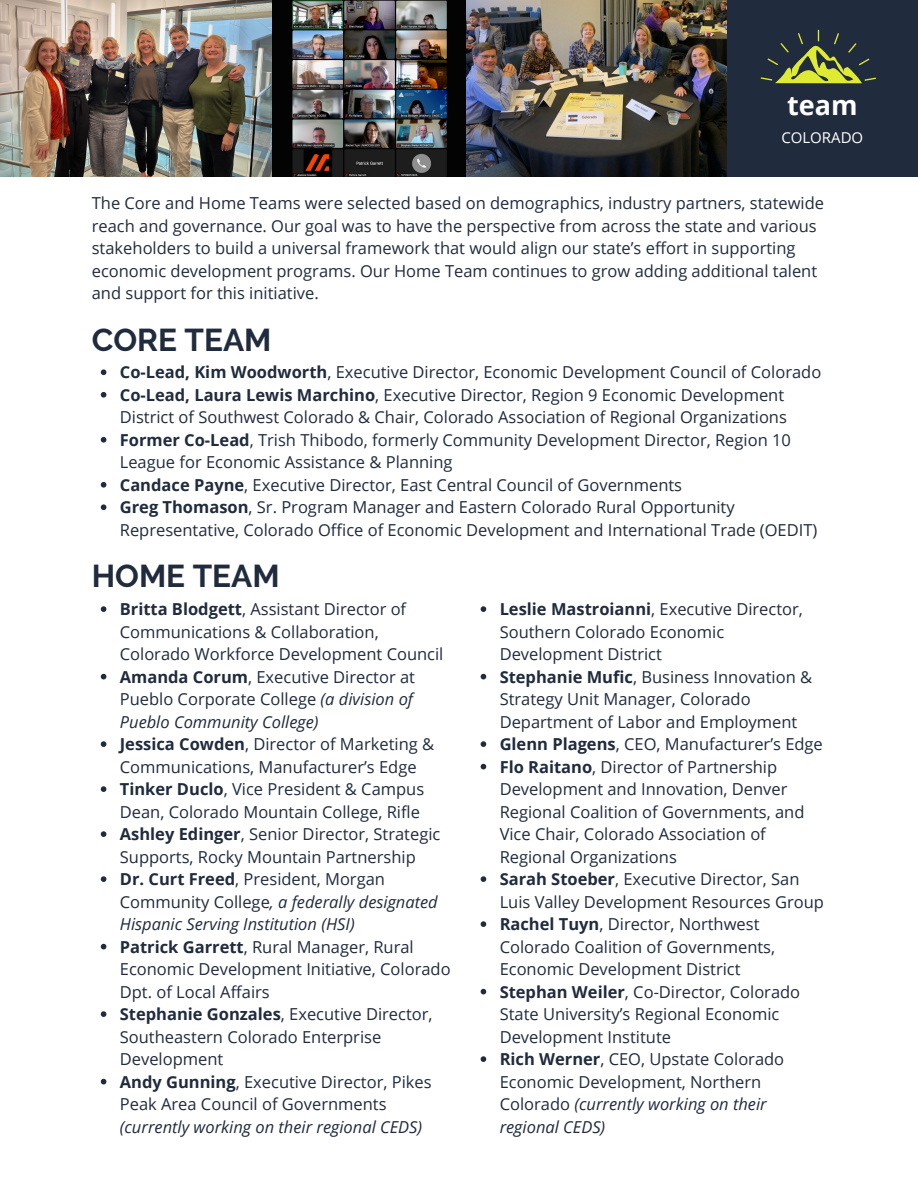
<style>
.page{position:relative;width:918px;height:1188px;background:#fff}
.page>*{position:absolute;margin:0;border:0;box-sizing:border-box;transform-origin:0 0}
.t1{font:700 31.5px "Raleway";color:#202b3d}
.t2{font:700 27px "Open Sans";color:#fff}
.t3{font:16.5px/22.5px "Open Sans";color:#202b3d}
.t4{font:italic 16.5px/22.5px "Open Sans";color:#202b3d}
.t5{font:15px "Open Sans";color:#fff}
.s1{font-weight:700}
.s2{font-style:italic}
.s3{font-weight:700;font-style:normal}
.s4{font-style:normal}
</style>
<div class="page">
<img style="left:0;top:0;width:727px;height:177px">
<div style="left:727px;top:0;width:191px;height:176px;background:#202b3d"></div>
<svg style="left:761px;top:30px;width:115px;height:53px"></svg>
<svg style="left:101px;top:369px;width:5px;height:6px"></svg>
<svg style="left:101px;top:392px;width:5px;height:6px"></svg>
<svg style="left:101px;top:437px;width:5px;height:6px"></svg>
<svg style="left:101px;top:482px;width:5px;height:6px"></svg>
<svg style="left:101px;top:504px;width:5px;height:6px"></svg>
<svg style="left:101px;top:606px;width:5px;height:6px"></svg>
<svg style="left:101px;top:674px;width:5px;height:5px"></svg>
<svg style="left:101px;top:741px;width:5px;height:6px"></svg>
<svg style="left:101px;top:786px;width:5px;height:6px"></svg>
<svg style="left:101px;top:831px;width:5px;height:6px"></svg>
<svg style="left:101px;top:876px;width:5px;height:6px"></svg>
<svg style="left:101px;top:944px;width:5px;height:5px"></svg>
<svg style="left:101px;top:1011px;width:5px;height:6px"></svg>
<svg style="left:101px;top:1079px;width:5px;height:5px"></svg>
<svg style="left:481px;top:606px;width:5px;height:6px"></svg>
<svg style="left:481px;top:674px;width:5px;height:5px"></svg>
<svg style="left:481px;top:741px;width:5px;height:6px"></svg>
<svg style="left:481px;top:764px;width:5px;height:5px"></svg>
<svg style="left:481px;top:876px;width:5px;height:6px"></svg>
<svg style="left:481px;top:921px;width:5px;height:6px"></svg>
<svg style="left:481px;top:989px;width:5px;height:5px"></svg>
<svg style="left:481px;top:1056px;width:5px;height:6px"></svg>
<p class="t2" style="left:787px;top:86px;width:72px">team</p>
<p class="t5" style="left:781px;top:127px;width:83px">COLORADO</p>
<p class="t3" style="left:92px;top:191px;width:734px">The Core and Home Teams were selected based on demographics, industry partners, statewide reach and governance. Our goal was to have the perspective from across the state and various stakeholders to build a universal framework that would align our state’s effort in supporting economic development programs. Our Home Team continues to grow adding additional talent and support for this initiative.</p>
<p class="t1" style="left:92px;top:321px;width:181px">CORE TEAM</p>
<h2 class="t3" style="left:120px;top:361px;width:703px"><span class="s1">Co-Lead, Kim Woodworth</span>, Executive Director, Economic Development Council of Colorado</h2>
<h3 class="t3" style="left:120px;top:383px;width:669px"><span class="s1">Co-Lead, Laura Lewis Marchino</span>, Executive Director, Region 9 Economic Development<br>District of Southwest Colorado &amp; Chair, Colorado Association of Regional Organizations</h3>
<p class="t3" style="left:120px;top:428px;width:673px"><span class="s1">Former Co-Lead</span>, Trish Thibodo, formerly Community Development Director, Region 10<br>League for Economic Assistance &amp; Planning</p>
<h1 class="t3" style="left:120px;top:473px;width:564px"><span class="s1">Candace Payne</span>, Executive Director, East Central Council of Governments</h1>
<p class="t3" style="left:120px;top:496px;width:699px"><span class="s1">Greg Thomason</span>, Sr. Program Manager and Eastern Colorado Rural Opportunity<br>Representative, Colorado Office of Economic Development and International Trade (OEDIT)</p>
<p class="t1" style="left:92px;top:557px;width:189px">HOME TEAM</p>
<p class="t3" style="left:120px;top:598px;width:325px"><span class="s1">Britta Blodgett</span>, Assistant Director of<br>Communications &amp; Collaboration,<br>Colorado Workforce Development Council</p>
<h1 class="t3" style="left:120px;top:665px;width:297px;text-align:justify"><span class="s1">Amanda Corum</span>, Executive Director at Pueblo Corporate College <span class="s2">(a division of Pueblo Community College)</span></h1>
<p class="t3" style="left:120px;top:733px;width:316px"><span class="s1">Jessica Cowden</span>, Director of Marketing &amp;<br>Communications, Manufacturer’s Edge</p>
<p class="t3" style="left:120px;top:778px;width:306px"><span class="s1">Tinker Duclo</span>, Vice President &amp; Campus<br>Dean, Colorado Mountain College, Rifle</p>
<p class="t3" style="left:120px;top:823px;width:322px"><span class="s1">Ashley Edinger</span>, Senior Director, Strategic<br>Supports, Rocky Mountain Partnership</p>
<p class="t4" style="left:120px;top:868px;width:319px"><span class="s3">Dr. Curt Freed</span><span class="s4">, President, Morgan<br>Community College</span>, a federally designated<br>Hispanic Serving Institution (HSI)</p>
<p class="t3" style="left:120px;top:935px;width:332px"><span class="s1">Patrick Garrett</span>, Rural Manager, Rural<br>Economic Development Initiative, Colorado<br>Dpt. of Local Affairs</p>
<p class="t3" style="left:120px;top:1003px;width:314px"><span class="s1">Stephanie Gonzales</span>, Executive Director,<br>Southeastern Colorado Enterprise<br>Development</p>
<p class="t3" style="left:120px;top:1070px;width:313px"><span class="s1">Andy Gunning</span>, Executive Director, Pikes<br>Peak Area Council of Governments <span class="s2">(currently working on their regional CEDS)</span></p>
<p class="t3" style="left:500px;top:598px;width:305px"><span class="s1">Leslie Mastroianni</span>, Executive Director,<br>Southern Colorado Economic<br>Development District</p>
<p class="t3" style="left:500px;top:665px;width:314px"><span class="s1">Stephanie Mufic</span>, Business Innovation &amp;<br>Strategy Unit Manager, Colorado<br>Department of Labor and Employment</p>
<p class="t3" style="left:500px;top:733px;width:325px"><span class="s1">Glenn Plagens</span>, CEO, Manufacturer’s Edge</p>
<p class="t3" style="left:500px;top:755px;width:306px"><span class="s1">Flo Raitano</span>, Director of Partnership Development and Innovation, Denver Regional Coalition of Governments, and Vice Chair, Colorado Association of Regional Organizations</p>
<p class="t3" style="left:500px;top:868px;width:326px"><span class="s1">Sarah Stoeber</span>, Executive Director, San<br>Luis Valley Development Resources Group</p>
<p class="t3" style="left:500px;top:913px;width:277px"><span class="s1">Rachel Tuyn</span>, Director, Northwest<br>Colorado Coalition of Governments,<br>Economic Development District</p>
<p class="t3" style="left:500px;top:980px;width:302px"><span class="s1">Stephan Weiler</span>, Co-Director, Colorado<br>State University’s Regional Economic<br>Development Institute</p>
<p class="t3" style="left:500px;top:1048px;width:286px"><span class="s1">Rich Werner</span>, CEO, Upstate Colorado<br>Economic Development, Northern<br>Colorado <span class="s2">(currently working on their regional CEDS)</span></p>
</div>
